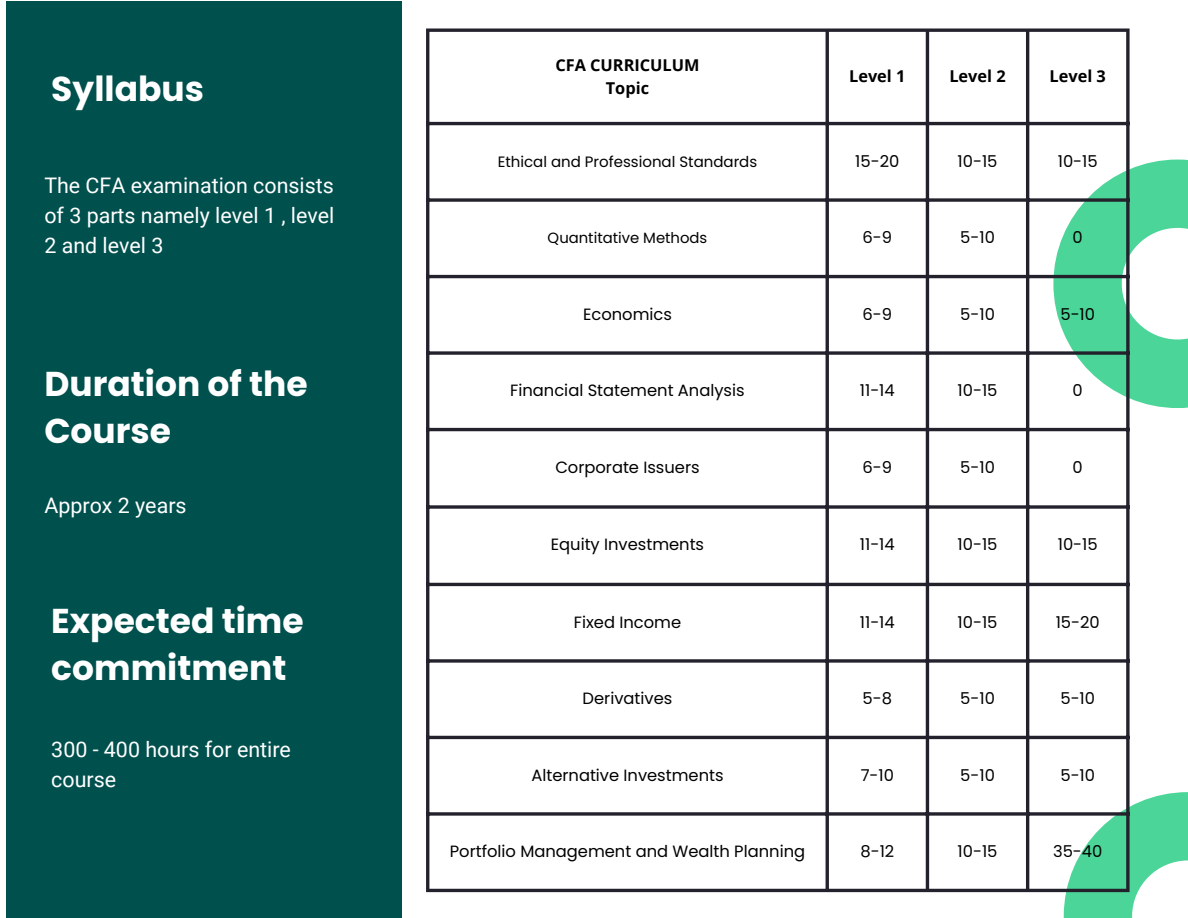
<style>
.page{position:relative;width:1188px;height:918px;background:#fff}
.page>*{position:absolute;margin:0;border:0;box-sizing:border-box;transform-origin:0 0}
.t1{font:700 34.5px/47.2px "Poppins";color:#fff}
.t2{font:21.45px/30px "Roboto";color:#fff}
.t3{font:16.35px "Poppins";color:#000}
.t4{font:700 16.35px "Open Sans";color:#000}
.t5{font:15px "Poppins";color:#000}
.t6{font:14.85px "Poppins";color:#000}
</style>
<div class="page">
<svg style="left:1053px;top:160px;width:135px;height:248px;fill:#4bd598"></svg>
<svg style="left:1064px;top:792px;width:124px;height:126px;fill:#4bd598"></svg>
<hr style="left:426px;top:32px;width:3px;height:857px;background:#23212c">
<hr style="left:826px;top:32px;width:3px;height:857px;background:#23212c">
<hr style="left:926px;top:32px;width:3px;height:857px;background:#23212c">
<hr style="left:1026px;top:32px;width:3px;height:857px;background:#23212c">
<svg style="left:1126px;top:32px;width:4px;height:857px;background:#3c4047"></svg>
<svg style="left:426px;top:28px;width:704px;height:4px;background:#44424c"></svg>
<hr style="left:426px;top:122px;width:704px;height:3px;background:#23212c">
<svg style="left:429px;top:198px;width:701px;height:4px;background:#42414a"></svg>
<hr style="left:426px;top:275px;width:704px;height:3px;background:#23212c">
<svg style="left:429px;top:351px;width:701px;height:4px;background:#42414a"></svg>
<hr style="left:426px;top:428px;width:704px;height:3px;background:#23212c">
<svg style="left:429px;top:505px;width:701px;height:4px;background:#44424b"></svg>
<hr style="left:426px;top:583px;width:704px;height:3px;background:#23212c">
<svg style="left:429px;top:659px;width:701px;height:4px;background:#43424b"></svg>
<hr style="left:426px;top:736px;width:704px;height:3px;background:#23212c">
<svg style="left:429px;top:812px;width:701px;height:4px;background:#43424b"></svg>
<hr style="left:426px;top:889px;width:704px;height:3px;background:#23212c">
<div style="left:6px;top:1px;width:396px;height:917px;background:#00504e"></div>
<p class="t1" style="left:51px;top:65px;width:154px">Syllabus</p>
<p class="t2" style="left:44px;top:171px;width:291px;text-align:justify">The CFA examination consists of 3 parts namely level 1 , level 2 and level 3</p>
<p class="t1" style="left:44px;top:360px;width:265px">Duration of the<br>Course</p>
<p class="t2" style="left:44px;top:490px;width:144px">Approx 2 years</p>
<p class="t1" style="left:51px;top:597px;width:254px">Expected time commitment</p>
<p class="t2" style="left:51px;top:734px;width:241px">300 - 400 hours for entire course</p>
<p class="t4" style="left:555px;top:54px;width:146px">CFA CURRICULUM</p>
<p class="t4" style="left:606px;top:76px;width:45px">Topic</p>
<p class="t4" style="left:849px;top:65px;width:58px">Level 1</p>
<p class="t4" style="left:949px;top:65px;width:58px">Level 2</p>
<p class="t4" style="left:1050px;top:65px;width:58px">Level 3</p>
<p class="t5" style="left:498px;top:151px;width:261px">Ethical and Professional Standards</p>
<p class="t3" style="left:855px;top:150px;width:46px">15-20</p>
<p class="t3" style="left:958px;top:150px;width:41px">10-15</p>
<p class="t3" style="left:1058px;top:150px;width:41px">10-15</p>
<p class="t6" style="left:548px;top:228px;width:161px">Quantitative Methods</p>
<p class="t3" style="left:863px;top:226px;width:31px">6-9</p>
<p class="t3" style="left:960px;top:226px;width:36px">5-10</p>
<p class="t3" style="left:1073px;top:226px;width:12px">0</p>
<p class="t3" style="left:583px;top:303px;width:90px">Economics</p>
<p class="t3" style="left:863px;top:303px;width:31px">6-9</p>
<p class="t3" style="left:960px;top:303px;width:36px">5-10</p>
<p class="t3" style="left:1060px;top:303px;width:36px">5-10</p>
<p class="t3" style="left:510px;top:379px;width:236px">Financial Statement Analysis</p>
<p class="t3" style="left:860px;top:379px;width:36px">11-14</p>
<p class="t3" style="left:958px;top:379px;width:41px">10-15</p>
<p class="t3" style="left:1073px;top:379px;width:12px">0</p>
<p class="t3" style="left:555px;top:456px;width:146px">Corporate Issuers</p>
<p class="t3" style="left:863px;top:456px;width:31px">6-9</p>
<p class="t3" style="left:960px;top:456px;width:36px">5-10</p>
<p class="t3" style="left:1073px;top:456px;width:12px">0</p>
<p class="t3" style="left:551px;top:533px;width:155px">Equity Investments</p>
<p class="t3" style="left:860px;top:533px;width:36px">11-14</p>
<p class="t3" style="left:958px;top:533px;width:41px">10-15</p>
<p class="t3" style="left:1058px;top:533px;width:41px">10-15</p>
<p class="t3" style="left:574px;top:611px;width:109px">Fixed Income</p>
<p class="t3" style="left:860px;top:611px;width:36px">11-14</p>
<p class="t3" style="left:958px;top:611px;width:41px">10-15</p>
<p class="t3" style="left:1056px;top:611px;width:46px">15-20</p>
<p class="t3" style="left:583px;top:687px;width:91px">Derivatives</p>
<p class="t3" style="left:863px;top:687px;width:31px">5-8</p>
<p class="t3" style="left:960px;top:687px;width:36px">5-10</p>
<p class="t3" style="left:1060px;top:687px;width:36px">5-10</p>
<p class="t3" style="left:531px;top:764px;width:194px">Alternative Investments</p>
<p class="t3" style="left:861px;top:764px;width:35px">7-10</p>
<p class="t3" style="left:960px;top:764px;width:36px">5-10</p>
<p class="t3" style="left:1060px;top:764px;width:36px">5-10</p>
<p class="t3" style="left:450px;top:840px;width:357px">Portfolio Management and Wealth Planning</p>
<p class="t3" style="left:860px;top:840px;width:35px">8-12</p>
<p class="t3" style="left:958px;top:840px;width:41px">10-15</p>
<p class="t3" style="left:1053px;top:840px;width:51px">35-40</p>
</div>
